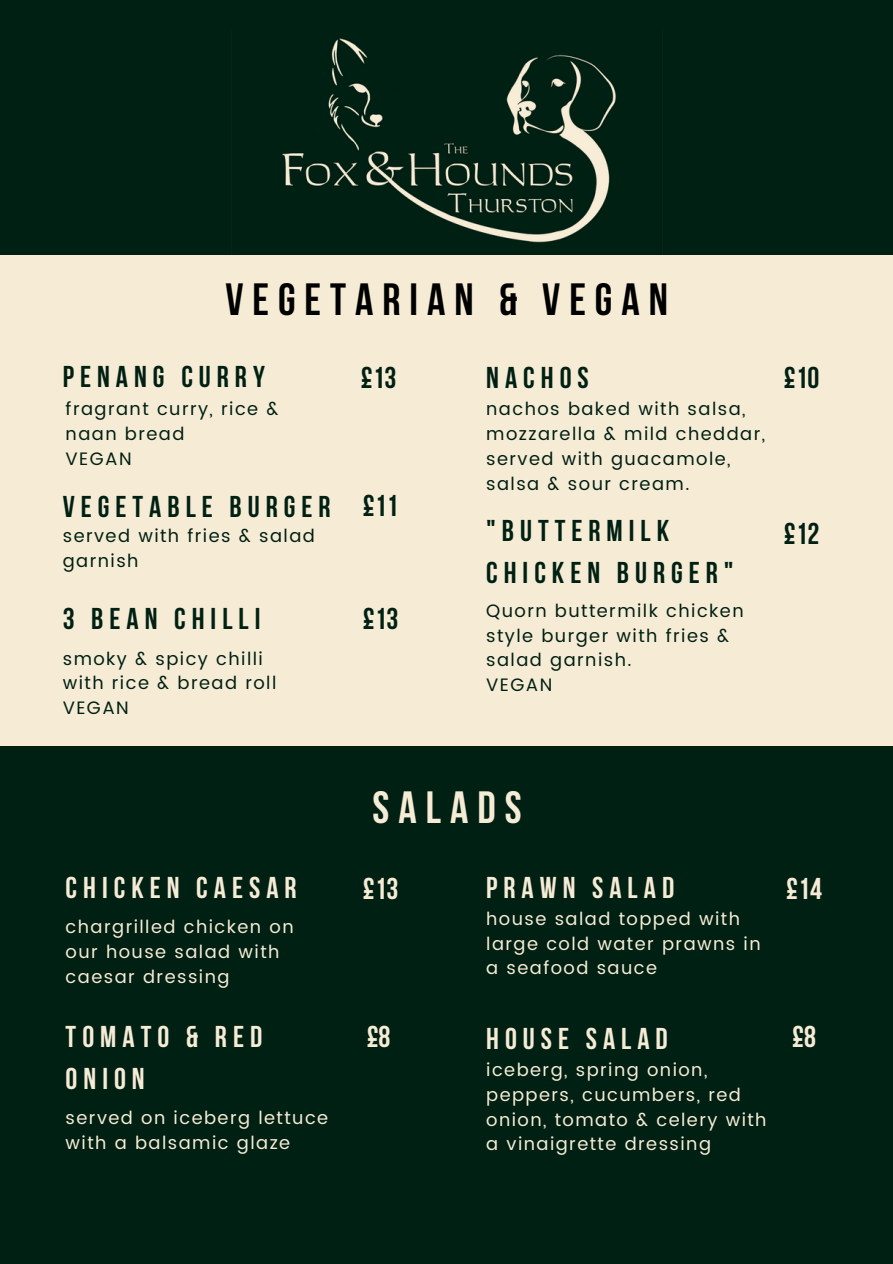
<style>
.page{position:relative;width:893px;height:1264px;background:#fff}
.page>*{position:absolute;margin:0;border:0;box-sizing:border-box;transform-origin:0 0}
.t1{font:700 45px "Bebas Neue";letter-spacing:.2em;color:#000}
.t2{font:700 45px "Bebas Neue";letter-spacing:.2em;color:#f6ecd5}
.t3{font:700 30px/41.7px "Bebas Neue";letter-spacing:.2em;color:#012014}
.t4{font:700 30px/41.7px "Bebas Neue";letter-spacing:.2em;color:#f6ecd5}
.t5{font:18px/24.8px "Poppins";letter-spacing:.08em;color:#012014}
.t6{font:18px/24.8px "Poppins";letter-spacing:.08em;color:#f6ecd5}
</style>
<div class="page">
<div style="left:0;top:0;width:892px;height:1263px;background:#012014"></div>
<div style="left:0;top:255px;width:892px;height:491px;background:#f6ecd5"></div>
<img style="left:282px;top:38px;width:334px;height:205px">
<h1 class="t1" style="left:225px;top:281px;width:444px">VEGETARIAN &amp; VEGAN</h1>
<h3 class="t3" style="left:63px;top:358px;width:203px">PENANG CURRY</h3>
<p class="t3" style="left:361px;top:360px;width:37px">£13</p>
<p class="t3" style="left:486px;top:360px;width:104px">NACHOS</p>
<h2 class="t3" style="left:783px;top:360px;width:37px">£10</h2>
<p class="t5" style="left:66px;top:396px;width:214px">fragrant curry, rice &amp; naan bread</p>
<p class="t5" style="left:66px;top:446px;width:68px">VEGAN</p>
<h2 class="t3" style="left:63px;top:488px;width:269px">VEGETABLE BURGER</h2>
<h3 class="t5" style="left:63px;top:524px;width:254px">served with fries &amp; salad garnish</h3>
<h3 class="t3" style="left:63px;top:600px;width:199px">3 BEAN CHILLI</h3>
<h2 class="t5" style="left:63px;top:646px;width:215px">smoky &amp; spicy chilli with rice &amp; bread roll</h2>
<p class="t5" style="left:63px;top:695px;width:68px">VEGAN</p>
<p class="t3" style="left:363px;top:487px;width:37px">£11</p>
<p class="t3" style="left:363px;top:600px;width:37px">£13</p>
<h2 class="t5" style="left:486px;top:396px;width:280px">nachos baked with salsa, mozzarella &amp; mild cheddar, served with guacamole, salsa &amp; sour cream.</h2>
<h3 class="t3" style="left:486px;top:513px;width:249px">"BUTTERMILK<br>CHICKEN BURGER"</h3>
<h2 class="t5" style="left:486px;top:598px;width:259px">Quorn buttermilk chicken style burger with fries &amp; salad garnish.</h2>
<p class="t5" style="left:486px;top:672px;width:68px">VEGAN</p>
<h3 class="t3" style="left:783px;top:516px;width:37px">£12</h3>
<p class="t2" style="left:372px;top:788px;width:150px">SALADS</p>
<h3 class="t4" style="left:66px;top:869px;width:232px">CHICKEN CAESAR</h3>
<h2 class="t4" style="left:363px;top:871px;width:37px">£13</h2>
<p class="t6" style="left:66px;top:914px;width:229px">chargrilled chicken on our house salad with caesar dressing</p>
<h1 class="t4" style="left:66px;top:1018px;width:198px">TOMATO &amp; RED<br>ONION</h1>
<h3 class="t4" style="left:367px;top:1018px;width:25px">£8</h3>
<p class="t6" style="left:66px;top:1105px;width:264px">served on iceberg lettuce with a balsamic glaze</p>
<h2 class="t4" style="left:486px;top:869px;width:189px">PRAWN SALAD</h2>
<p class="t6" style="left:486px;top:906px;width:276px">house salad topped with large cold water prawns in a seafood sauce</p>
<h3 class="t4" style="left:486px;top:1020px;width:183px">HOUSE SALAD</h3>
<h2 class="t6" style="left:486px;top:1057px;width:282px">iceberg, spring onion, peppers, cucumbers, red onion, tomato &amp; celery with a vinaigrette dressing</h2>
<h2 class="t4" style="left:786px;top:871px;width:37px">£14</h2>
<h3 class="t4" style="left:792px;top:1018px;width:25px">£8</h3>
</div>
